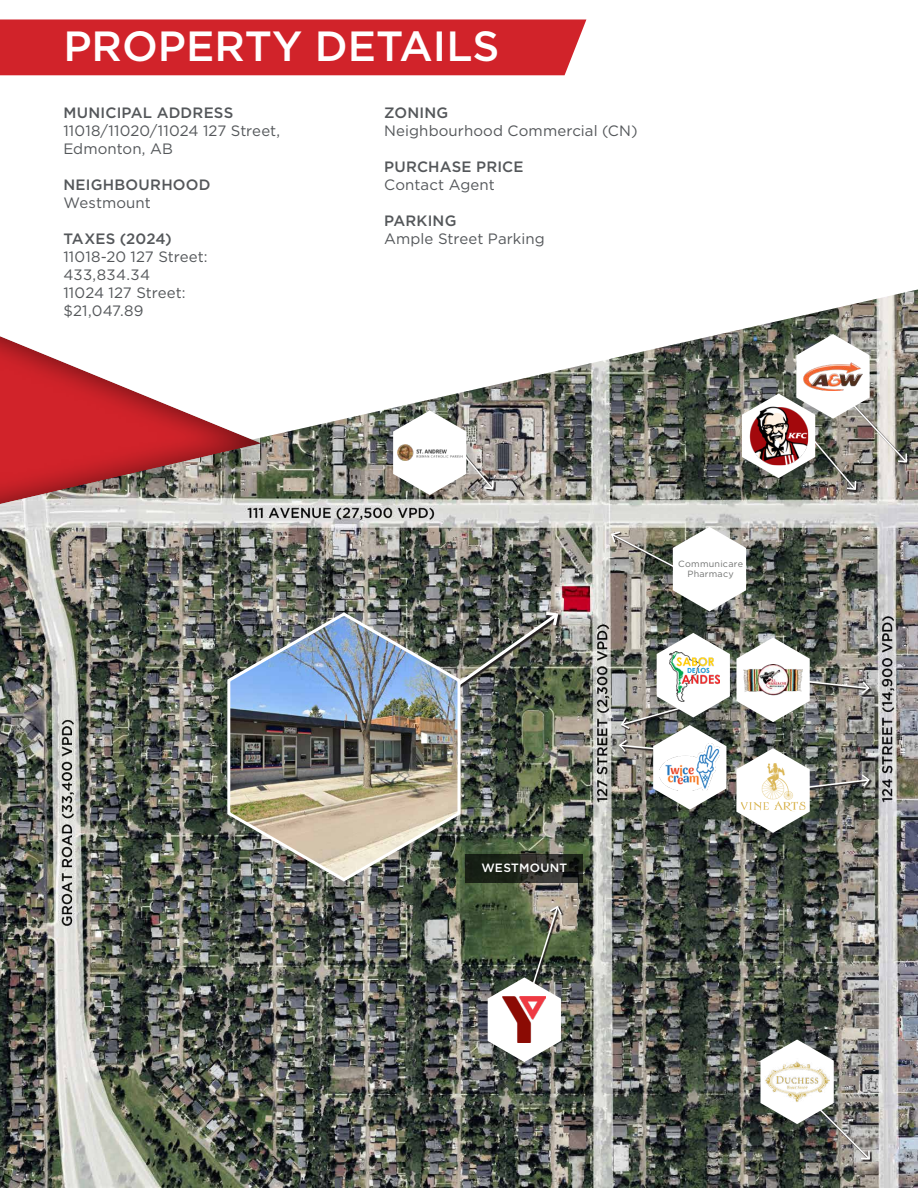
<style>
.page{position:relative;width:918px;height:1188px;background:#fff}
.page>*{position:absolute;margin:0;border:0;box-sizing:border-box;transform-origin:0 0}
.Body_Text{font:500 42.15px "Gotham";color:#fff}
.t1{font:15px/18px "Gotham";letter-spacing:.005em;color:#54575a}
.t2{font:500 15px/18px "Gotham";letter-spacing:.015em;color:#54575a}
.t3{font:500 12px "Gotham";letter-spacing:.02em;color:#fff}
.t4{font:9px "Gotham";letter-spacing:.03em;color:#707271}
.s1{font-weight:400}
</style>
<div class="page">
<img style="left:0;top:290px;width:918px;height:898px">
<svg style="left:466px;top:854px;width:117px;height:28px;background:#232720"></svg>
<div style="left:0;top:328px;width:263px;height:180px;background:#231f20;opacity:.53"></div>
<div style="left:0;top:19px;width:586px;height:56px;background:#d1232a"></div>
<img style="left:443px;top:610px;width:118px;height:87px">
<img style="left:226px;top:611px;width:237px;height:272px">
<svg style="left:495px;top:436px;width:1px;height:56px"></svg>
<svg style="left:871px;top:681px;width:1px;height:15px"></svg>
<svg style="left:563px;top:907px;width:1px;height:115px"></svg>
<svg style="left:815px;top:1105px;width:57px;height:57px"></svg>
<svg style="left:871px;top:775px;width:1px;height:18px"></svg>
<img style="left:742px;top:334px;width:166px;height:157px">
<img style="left:749px;top:406px;width:59px;height:59px">
<svg style="left:736px;top:638px;width:135px;height:84px"></svg>
<img style="left:744px;top:664px;width:59px;height:31px">
<svg style="left:610px;top:527px;width:136px;height:84px"></svg>
<img style="left:618px;top:633px;width:112px;height:177px">
<img style="left:659px;top:743px;width:61px;height:48px">
<img style="left:488px;top:905px;width:75px;height:157px">
<img style="left:503px;top:997px;width:43px;height:46px">
<img style="left:393px;top:410px;width:102px;height:85px">
<img style="left:397px;top:445px;width:65px;height:16px">
<img style="left:760px;top:1040px;width:111px;height:121px">
<img style="left:765px;top:1059px;width:64px;height:46px">
<svg style="left:736px;top:748px;width:135px;height:85px"></svg>
<img style="left:741px;top:763px;width:64px;height:48px">
<p class="Body_Text" style="left:63px;top:19px;width:437px">PROPERTY DETAILS</p>
<p class="t2" style="left:63px;top:103px;width:171px">MUNICIPAL ADDRESS</p>
<p class="t1" style="left:63px;top:121px;width:218px">11018/11020/11024 127 Street,<br>Edmonton, AB</p>
<p class="t2" style="left:63px;top:175px;width:149px">NEIGHBOURHOOD</p>
<p class="t1" style="left:63px;top:193px;width:89px">Westmount</p>
<p class="t2" style="left:63px;top:229px;width:110px">TAXES (2024)</p>
<p class="t1" style="left:63px;top:247px;width:146px">11018-20 127 Street:<br>433,834.34</p>
<p class="t1" style="left:63px;top:283px;width:124px">11024 127 Street:</p>
<p class="t1" style="left:63px;top:301px;width:82px">$21,047.89</p>
<p class="t2" style="left:384px;top:103px;width:66px">ZONING</p>
<p class="t1" style="left:384px;top:121px;width:255px">Neighbourhood Commercial (CN)</p>
<p class="t2" style="left:384px;top:157px;width:141px">PURCHASE PRICE<br><span class="s1">Contact Agent</span></p>
<p class="t2" style="left:384px;top:211px;width:74px">PARKING</p>
<p class="t1" style="left:384px;top:229px;width:162px">Ample Street Parking</p>
<p class="t4" style="left:678px;top:558px;width:66px">Communicare</p>
<p class="t4" style="left:687px;top:568px;width:48px">Pharmacy</p>
<p class="t3" style="left:481px;top:860px;width:87px">WESTMOUNT</p>
</div>
